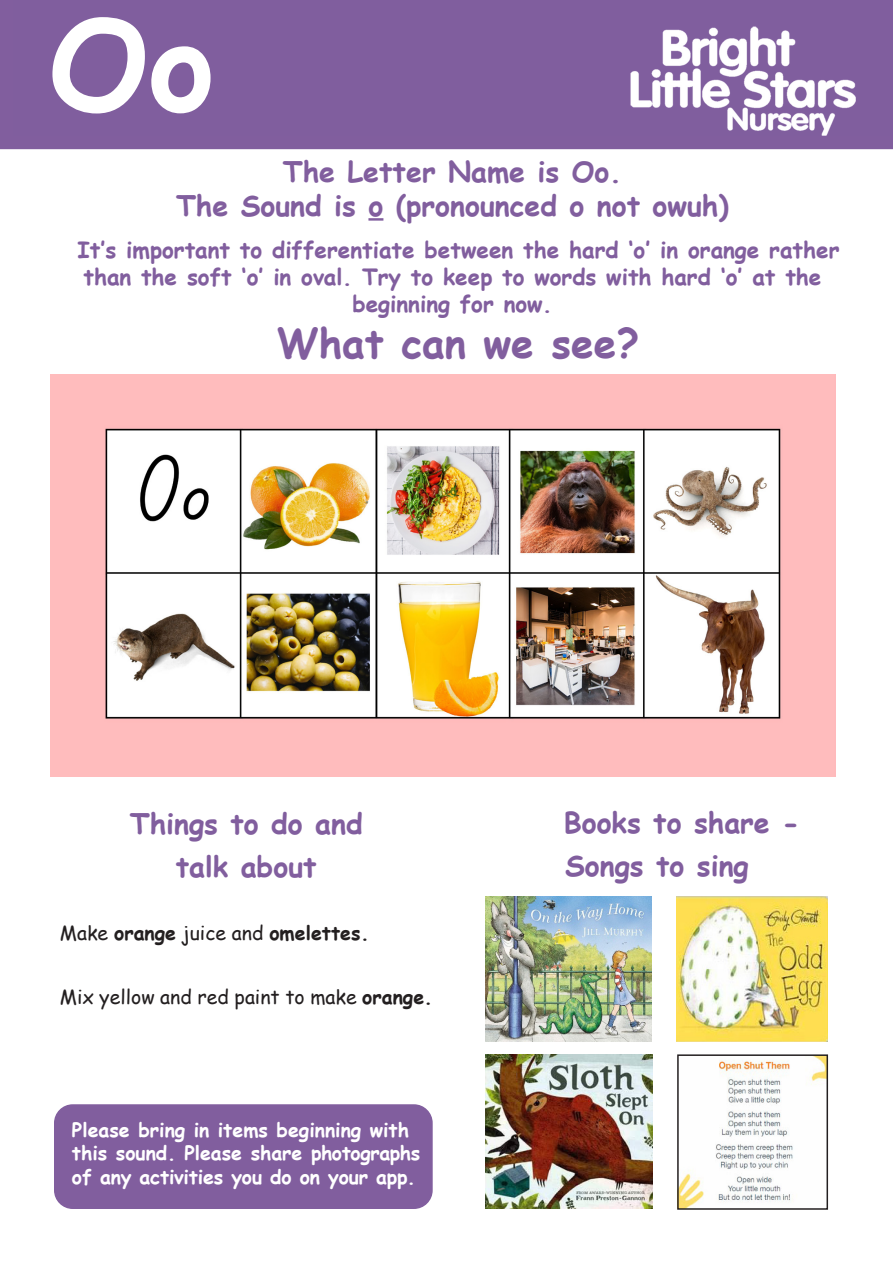
<style>
.page{position:relative;width:893px;height:1263px;background:#fff}
.page>*{position:absolute;margin:0;border:0;box-sizing:border-box;transform-origin:0 0}
.t1{font:700 125.25px "Comic Sans MS";color:#fff}
.t2{font:700 40.5px "Comic Sans MS";color:#815e9e}
.t3{font:700 28.5px "Comic Sans MS";color:#815e9e}
.t4{font:700 22.5px/27px "Comic Sans MS";color:#815e9e;text-align:center}
.t5{font:700 19.5px/23.4px "Comic Sans MS";color:#fff}
.t6{font:19.5px "Comic Sans MS";color:#231f20}
.t7{font:700 19.5px "Comic Sans MS";color:#231f20}
.s1{font-weight:400}
.s2{font-weight:700}
</style>
<div class="page">
<svg style="left:0;top:0;width:893px;height:149px;background:#8767a4"></svg>
<img style="left:51px;top:375px;width:784px;height:401px">
<hr style="left:368px;top:218px;width:15px;height:3px;background:#815e9e">
<div style="left:55px;top:1105px;width:377px;height:103px;background:#815e9e;border-radius:18px"></div>
<div style="left:54px;top:1104px;width:379px;height:105px;border:2px solid #815e9e;border-radius:18px"></div>
<img style="left:485px;top:896px;width:166px;height:145px">
<img style="left:677px;top:896px;width:150px;height:145px">
<img style="left:680px;top:1057px;width:145px;height:150px">
<div style="left:677px;top:1054px;width:151px;height:156px;border:2px solid #231f20"></div>
<img style="left:485px;top:1055px;width:168px;height:154px">
<p class="t1" style="left:49px;top:-28px;width:167px">Oo</p>
<p class="t3" style="left:283px;top:150px;width:340px">The Letter Name is Oo.</p>
<p class="t3" style="left:176px;top:184px;width:554px">The Sound is o (pronounced o not owuh)</p>
<p class="t4" style="left:78px;top:236px;width:763px">It’s important to differentiate between the hard ‘o’ in orange rather than the soft ‘o’ in oval. Try to keep to words with hard ‘o’ at the beginning for now.</p>
<p class="t2" style="left:277px;top:314px;width:364px">What can we see?</p>
<p class="t3" style="left:130px;top:802px;width:234px">Things to do and</p>
<p class="t3" style="left:176px;top:845px;width:142px">talk about</p>
<p class="t7" style="left:60px;top:919px;width:311px"><span class="s1">Make</span> orange <span class="s1">juice and</span> omelettes.</p>
<p class="t6" style="left:60px;top:983px;width:374px">Mix yellow and red paint to make <span class="s2">orange.</span></p>
<p class="t5" style="left:72px;top:1117px;width:350px">Please bring in items beginning with this sound. Please share photographs of any activities you do on your app.</p>
<p class="t3" style="left:564px;top:801px;width:237px">Books to share -</p>
<p class="t3" style="left:565px;top:844px;width:185px">Songs to sing</p>
</div>
